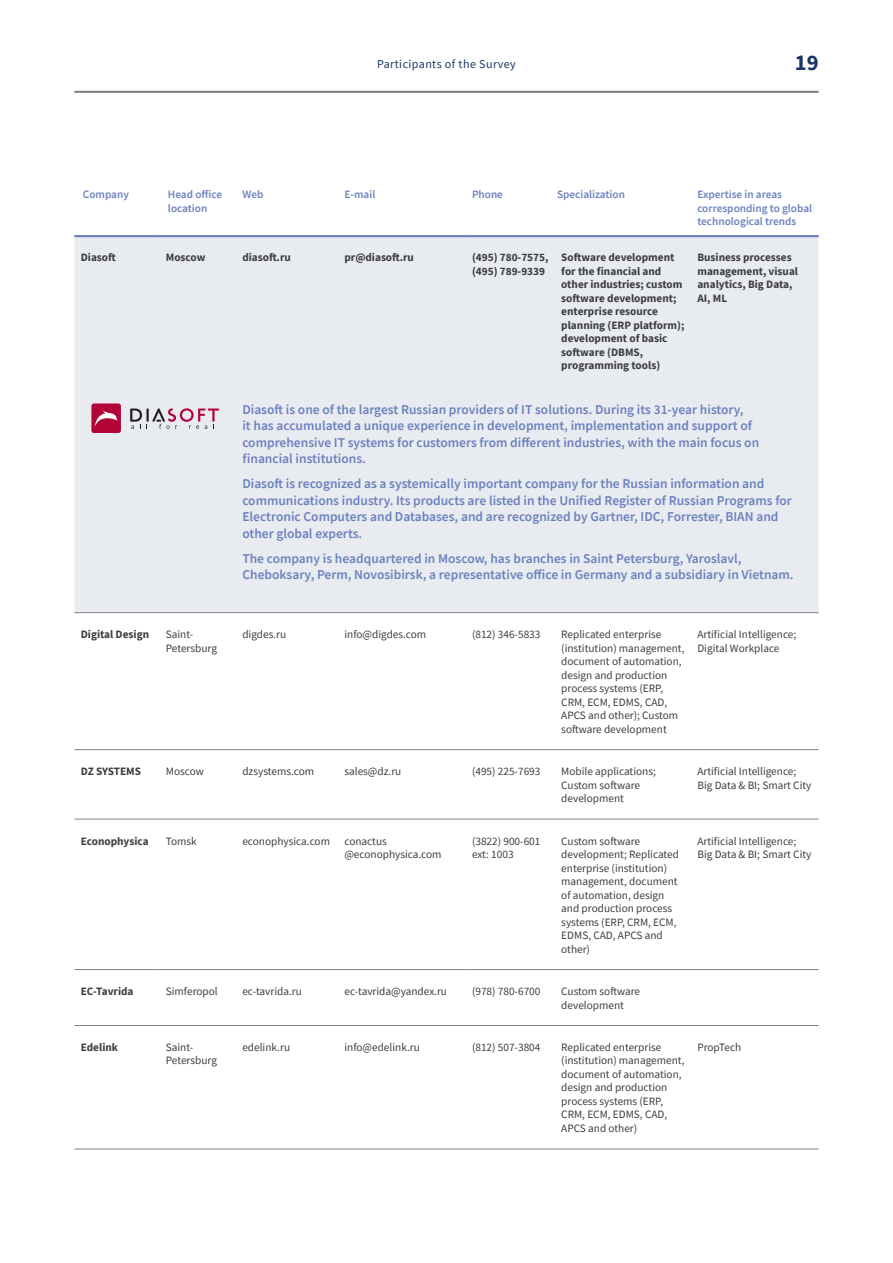
<style>
.page{position:relative;width:893px;height:1263px;background:#fff}
.page>*{position:absolute;margin:0;border:0;box-sizing:border-box;transform-origin:0 0}
.t1{font:700 22.5px "Source Sans Pro";color:#1b3665}
.t2{font:600 13.5px/16.5px "Source Sans Pro";color:#6c82be}
.t3{font:12px "Source Sans Pro";letter-spacing:.035em;color:#1b3665}
.t4{font:11.25px/13.5px "Source Sans Pro";color:#3e3e3f}
.t5{font:700 11.25px/13.5px "Source Sans Pro";color:#3e3e3f}
.t6{font:600 11.25px/13.5px "Source Sans Pro";color:#6c82be}
.t7{font:700 11.25px "Source Sans Pro";letter-spacing:-.02em;color:#3e3e3f}
</style>
<div class="page">
<hr style="left:74px;top:91px;width:745px;height:2px;background:#808285">
<div style="left:74px;top:237px;width:162px;height:375px;background:#e8ebf0"></div>
<div style="left:236px;top:237px;width:583px;height:375px;background:#e8ebf0"></div>
<hr style="left:74px;top:612px;width:85px;height:1px;background:#808285">
<hr style="left:159px;top:612px;width:77px;height:1px;background:#808285">
<hr style="left:236px;top:612px;width:102px;height:1px;background:#808285">
<hr style="left:338px;top:612px;width:128px;height:1px;background:#808285">
<hr style="left:466px;top:612px;width:89px;height:1px;background:#808285">
<hr style="left:555px;top:612px;width:136px;height:1px;background:#808285">
<hr style="left:691px;top:612px;width:128px;height:1px;background:#808285">
<hr style="left:74px;top:749px;width:85px;height:1px;background:#808285">
<hr style="left:159px;top:749px;width:77px;height:1px;background:#808285">
<hr style="left:236px;top:749px;width:102px;height:1px;background:#808285">
<hr style="left:338px;top:749px;width:128px;height:1px;background:#808285">
<hr style="left:466px;top:749px;width:89px;height:1px;background:#808285">
<hr style="left:555px;top:749px;width:136px;height:1px;background:#808285">
<hr style="left:691px;top:749px;width:128px;height:1px;background:#808285">
<hr style="left:74px;top:819px;width:85px;height:1px;background:#808285">
<hr style="left:159px;top:819px;width:77px;height:1px;background:#808285">
<hr style="left:236px;top:819px;width:102px;height:1px;background:#808285">
<hr style="left:338px;top:819px;width:128px;height:1px;background:#808285">
<hr style="left:466px;top:819px;width:89px;height:1px;background:#808285">
<hr style="left:555px;top:819px;width:136px;height:1px;background:#808285">
<hr style="left:691px;top:819px;width:128px;height:1px;background:#808285">
<hr style="left:74px;top:969px;width:85px;height:1px;background:#808285">
<hr style="left:159px;top:969px;width:77px;height:1px;background:#808285">
<hr style="left:236px;top:969px;width:102px;height:1px;background:#808285">
<hr style="left:338px;top:969px;width:128px;height:1px;background:#808285">
<hr style="left:466px;top:969px;width:89px;height:1px;background:#808285">
<hr style="left:555px;top:969px;width:136px;height:1px;background:#808285">
<hr style="left:691px;top:969px;width:128px;height:1px;background:#808285">
<hr style="left:74px;top:1025px;width:85px;height:1px;background:#808285">
<hr style="left:159px;top:1025px;width:77px;height:1px;background:#808285">
<hr style="left:236px;top:1025px;width:102px;height:1px;background:#808285">
<hr style="left:338px;top:1025px;width:128px;height:1px;background:#808285">
<hr style="left:466px;top:1025px;width:89px;height:1px;background:#808285">
<hr style="left:555px;top:1025px;width:136px;height:1px;background:#808285">
<hr style="left:691px;top:1025px;width:128px;height:1px;background:#808285">
<hr style="left:74px;top:1148px;width:85px;height:1px;background:#808285">
<hr style="left:159px;top:1148px;width:77px;height:1px;background:#808285">
<hr style="left:236px;top:1148px;width:102px;height:1px;background:#808285">
<hr style="left:338px;top:1148px;width:128px;height:1px;background:#808285">
<hr style="left:466px;top:1148px;width:89px;height:1px;background:#808285">
<hr style="left:555px;top:1148px;width:136px;height:1px;background:#808285">
<hr style="left:691px;top:1148px;width:128px;height:1px;background:#808285">
<svg style="left:130px;top:408px;width:89px;height:21px;background:#cab7c1"></svg>
<div style="left:91px;top:403px;width:30px;height:30px;background:#b30437;border-radius:2px"></div>
<svg style="left:95px;top:411px;width:23px;height:15px"></svg>
<hr style="left:74px;top:235px;width:85px;height:2px;background:#6c82be">
<hr style="left:159px;top:235px;width:77px;height:2px;background:#6c82be">
<hr style="left:236px;top:235px;width:102px;height:2px;background:#6c82be">
<hr style="left:338px;top:235px;width:128px;height:2px;background:#6c82be">
<hr style="left:466px;top:235px;width:85px;height:2px;background:#6c82be">
<hr style="left:551px;top:235px;width:140px;height:2px;background:#6c82be">
<hr style="left:691px;top:235px;width:128px;height:2px;background:#6c82be">
<p class="t3" style="left:377px;top:56px;width:140px">Participants of the Survey</p>
<h1 class="t1" style="left:795px;top:47px;width:25px">19</h1>
<p class="t6" style="left:83px;top:187px;width:48px">Company</p>
<p class="t6" style="left:168px;top:187px;width:56px">Head office location</p>
<p class="t6" style="left:242px;top:187px;width:23px">Web</p>
<p class="t6" style="left:344px;top:187px;width:32px">E-mail</p>
<p class="t6" style="left:472px;top:187px;width:33px">Phone</p>
<p class="t6" style="left:557px;top:187px;width:70px">Specialization</p>
<p class="t6" style="left:697px;top:187px;width:116px">Expertise in areas corresponding to global technological trends</p>
<p class="t5" style="left:81px;top:251px;width:37px">Diasoft</p>
<p class="t5" style="left:166px;top:251px;width:41px">Moscow</p>
<p class="t5" style="left:242px;top:251px;width:50px">diasoft.ru</p>
<p class="t5" style="left:344px;top:251px;width:71px">pr@diasoft.ru</p>
<p class="t5" style="left:472px;top:251px;width:78px">(495) 780-7575, (495) 789-9339</p>
<p class="t5" style="left:561px;top:251px;width:125px">Software development for the financial and other industries; custom software development; enterprise resource planning (ERP platform); development of basic software (DBMS, programming tools)</p>
<p class="t5" style="left:697px;top:251px;width:102px">Business processes management, visual analytics, Big Data,<br>AI, ML</p>
<p class="t2" style="left:242px;top:401px;width:518px">Diasoft is one of the largest Russian providers of IT solutions. During its 31-year history,<br>it has accumulated a unique experience in development, implementation and support of comprehensive IT systems for customers from different industries, with the main focus on financial institutions.</p>
<p class="t2" style="left:242px;top:475px;width:551px">Diasoft is recognized as a systemically important company for the Russian information and communications industry. Its products are listed in the Unified Register of Russian Programs for Electronic Computers and Databases, and are recognized by Gartner, IDC, Forrester, BIAN and other global experts.</p>
<p class="t2" style="left:242px;top:550px;width:553px">The company is headquartered in Moscow, has branches in Saint Petersburg, Yaroslavl,<br>Cheboksary, Perm, Novosibirsk, a representative office in Germany and a subsidiary in Vietnam.</p>
<p class="t5" style="left:81px;top:627px;width:70px">Digital Design</p>
<p class="t4" style="left:166px;top:627px;width:53px">Saint-<br>Petersburg</p>
<p class="t4" style="left:242px;top:627px;width:45px">digdes.ru</p>
<p class="t4" style="left:344px;top:627px;width:83px">info@digdes.com</p>
<p class="t4" style="left:472px;top:627px;width:70px">(812) 346-5833</p>
<p class="t4" style="left:561px;top:627px;width:125px">Replicated enterprise (institution) management, document of automation, design and production process systems (ERP,<br>CRM, ECM, EDMS, CAD,<br>APCS and other); Custom software development</p>
<p class="t4" style="left:697px;top:627px;width:100px">Artificial Intelligence;<br>Digital Workplace</p>
<p class="t7" style="left:81px;top:764px;width:62px">DZ SYSTEMS</p>
<p class="t4" style="left:166px;top:764px;width:40px">Moscow</p>
<p class="t4" style="left:242px;top:764px;width:73px">dzsystems.com</p>
<p class="t4" style="left:344px;top:764px;width:58px">sales@dz.ru</p>
<p class="t4" style="left:472px;top:764px;width:70px">(495) 225-7693</p>
<p class="t4" style="left:561px;top:764px;width:96px">Mobile applications;<br>Custom software development</p>
<p class="t4" style="left:697px;top:764px;width:116px">Artificial Intelligence;<br>Big Data &amp; BI; Smart City</p>
<p class="t5" style="left:81px;top:834px;width:69px">Econophysica</p>
<p class="t4" style="left:166px;top:834px;width:32px">Tomsk</p>
<p class="t4" style="left:242px;top:834px;width:89px">econophysica.com</p>
<p class="t4" style="left:344px;top:834px;width:99px">conactus @econophysica.com</p>
<p class="t4" style="left:472px;top:834px;width:70px">(3822) 900-601 ext: 1003</p>
<p class="t4" style="left:561px;top:834px;width:119px">Custom software development; Replicated enterprise (institution) management, document of automation, design and production process systems (ERP, CRM, ECM,<br>EDMS, CAD, APCS and other)</p>
<p class="t4" style="left:697px;top:834px;width:116px">Artificial Intelligence;<br>Big Data &amp; BI; Smart City</p>
<p class="t5" style="left:81px;top:984px;width:54px">EC-Tavrida</p>
<p class="t4" style="left:166px;top:984px;width:53px">Simferopol</p>
<p class="t4" style="left:242px;top:984px;width:61px">ec-tavrida.ru</p>
<p class="t4" style="left:344px;top:984px;width:104px">ec-tavrida@yandex.ru</p>
<p class="t4" style="left:472px;top:984px;width:70px">(978) 780-6700</p>
<p class="t4" style="left:561px;top:984px;width:80px">Custom software development</p>
<p class="t5" style="left:81px;top:1040px;width:39px">Edelink</p>
<p class="t4" style="left:166px;top:1040px;width:53px">Saint-<br>Petersburg</p>
<p class="t4" style="left:242px;top:1040px;width:49px">edelink.ru</p>
<p class="t4" style="left:344px;top:1040px;width:77px">info@edelink.ru</p>
<p class="t4" style="left:472px;top:1040px;width:70px">(812) 507-3804</p>
<p class="t4" style="left:561px;top:1040px;width:125px">Replicated enterprise (institution) management, document of automation, design and production process systems (ERP,<br>CRM, ECM, EDMS, CAD,<br>APCS and other)</p>
<p class="t4" style="left:697px;top:1040px;width:45px">PropTech</p>
</div>
